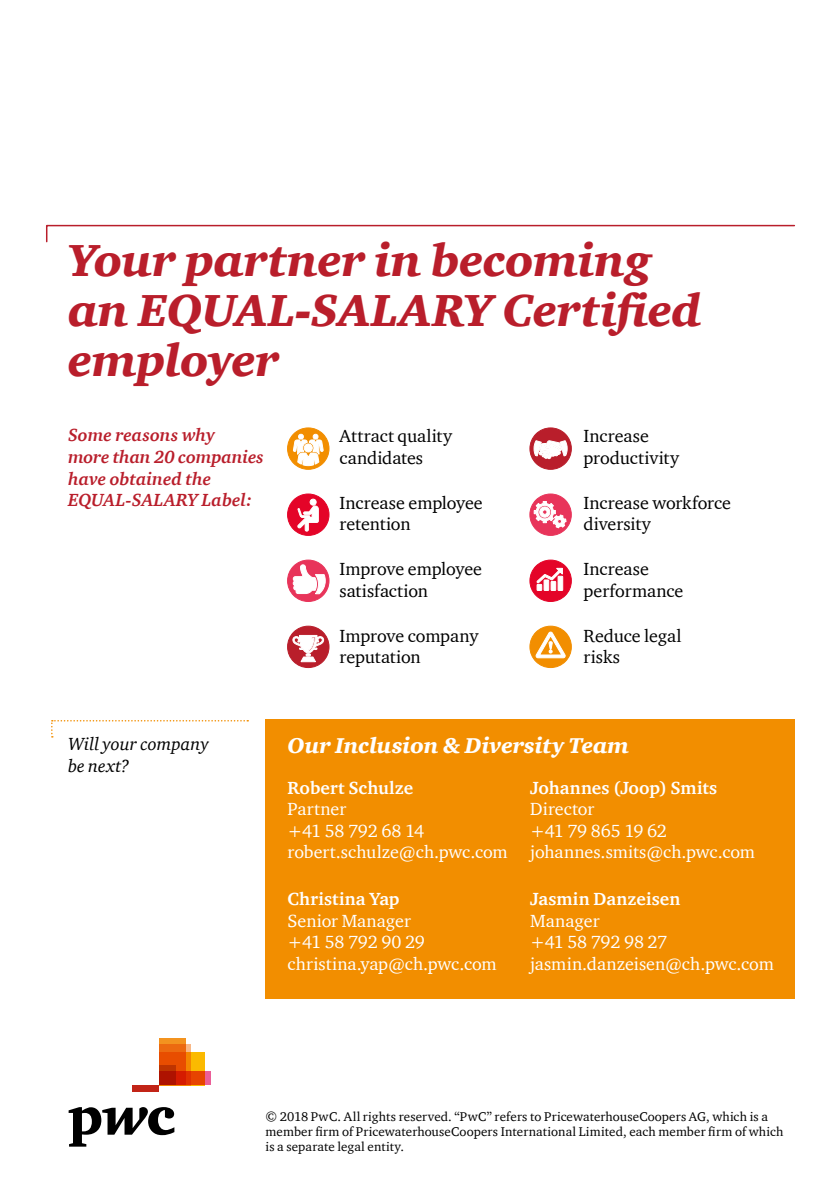
<style>
.page{position:relative;width:840px;height:1191px;background:#fff}
.page>*{position:absolute;margin:0;border:0;box-sizing:border-box;transform-origin:0 0}
.t1{font:italic 900 46px/50px "ITC Charter Com";letter-spacing:-.01em;color:#b91e2b}
.t2{font:italic 900 22px "ITC Charter Com";letter-spacing:-.005em;color:#fff}
.t3{font:18px/21.6px "ITC Charter Com";letter-spacing:-.005em;color:#fff}
.t4{font:18px/21.6px "ITC Charter Com";letter-spacing:-.005em;color:#000}
.t5{font:italic 700 18px/21.6px "ITC Charter Com";color:#b91e2b}
.t6{font:700 18px "ITC Charter Com";letter-spacing:.01em;color:#fff}
.t7{font:italic 18px/21.6px "ITC Charter Com";color:#000}
.t8{font:13px/15px "ITC Charter Com";letter-spacing:.01em;color:#000}
</style>
<div class="page">
<svg style="left:69px;top:1107px;width:105px;height:39px"></svg>
<svg style="left:204px;top:1071px;width:7px;height:14px"></svg>
<svg style="left:185px;top:1044px;width:6px;height:8px"></svg>
<svg style="left:159px;top:1038px;width:26px;height:14px"></svg>
<svg style="left:159px;top:1052px;width:45px;height:33px"></svg>
<svg style="left:159px;top:1065px;width:16px;height:20px"></svg>
<div style="left:132px;top:1085px;width:27px;height:6px;background:#c22417"></div>
<div style="left:265px;top:719px;width:529px;height:279px;background:#f28e00"></div>
<svg style="left:287px;top:494px;width:42px;height:41px"></svg>
<svg style="left:287px;top:560px;width:42px;height:41px"></svg>
<svg style="left:287px;top:626px;width:42px;height:41px"></svg>
<svg style="left:529px;top:560px;width:42px;height:41px"></svg>
<svg style="left:529px;top:494px;width:42px;height:41px"></svg>
<svg style="left:529px;top:428px;width:42px;height:41px"></svg>
<svg style="left:287px;top:428px;width:42px;height:41px"></svg>
<svg style="left:529px;top:626px;width:42px;height:41px"></svg>
<svg style="left:46px;top:224px;width:749px;height:19px"></svg>
<svg style="left:51px;top:720px;width:197px;height:17px"></svg>
<h1 class="t1" style="left:68px;top:234px;width:634px">Your partner in becoming an EQUAL-SALARY Certified employer</h1>
<p class="t5" style="left:68px;top:424px;width:197px">Some reasons why<br>more than 20 companies have obtained the<br>EQUAL-SALARY Label:</p>
<p class="t4" style="left:339px;top:425px;width:114px">Attract quality candidates</p>
<p class="t4" style="left:339px;top:491px;width:144px">Increase employee retention</p>
<p class="t4" style="left:339px;top:558px;width:144px">Improve employee satisfaction</p>
<p class="t4" style="left:339px;top:624px;width:140px">Improve company reputation</p>
<p class="t4" style="left:583px;top:425px;width:97px">Increase productivity</p>
<p class="t4" style="left:583px;top:491px;width:149px">Increase workforce diversity</p>
<p class="t4" style="left:583px;top:558px;width:101px">Increase performance</p>
<p class="t4" style="left:583px;top:624px;width:99px">Reduce legal risks</p>
<p class="t7" style="left:68px;top:733px;width:142px">Will your company be next?</p>
<p class="t2" style="left:287px;top:731px;width:343px">Our Inclusion &amp; Diversity Team</p>
<p class="t6" style="left:287px;top:776px;width:127px">Robert Schulze</p>
<p class="t3" style="left:287px;top:798px;width:221px">Partner<br>+41 58 792 68 14 robert.schulze@ch.pwc.com</p>
<p class="t6" style="left:530px;top:776px;width:188px">Johannes (Joop) Smits</p>
<p class="t3" style="left:530px;top:798px;width:226px">Director<br>+41 79 865 19 62 johannes.smits@ch.pwc.com</p>
<p class="t6" style="left:287px;top:887px;width:113px">Christina Yap</p>
<p class="t3" style="left:287px;top:909px;width:210px">Senior Manager<br>+41 58 792 90 29 christina.yap@ch.pwc.com</p>
<p class="t6" style="left:530px;top:887px;width:151px">Jasmin Danzeisen</p>
<p class="t3" style="left:530px;top:909px;width:245px">Manager<br>+41 58 792 98 27 jasmin.danzeisen@ch.pwc.com</p>
<p class="t8" style="left:265px;top:1108px;width:519px">© 2018 PwC. All rights reserved. “PwC” refers to PricewaterhouseCoopers AG, which is a member firm of PricewaterhouseCoopers International Limited, each member firm of which is a separate legal entity.</p>
</div>
